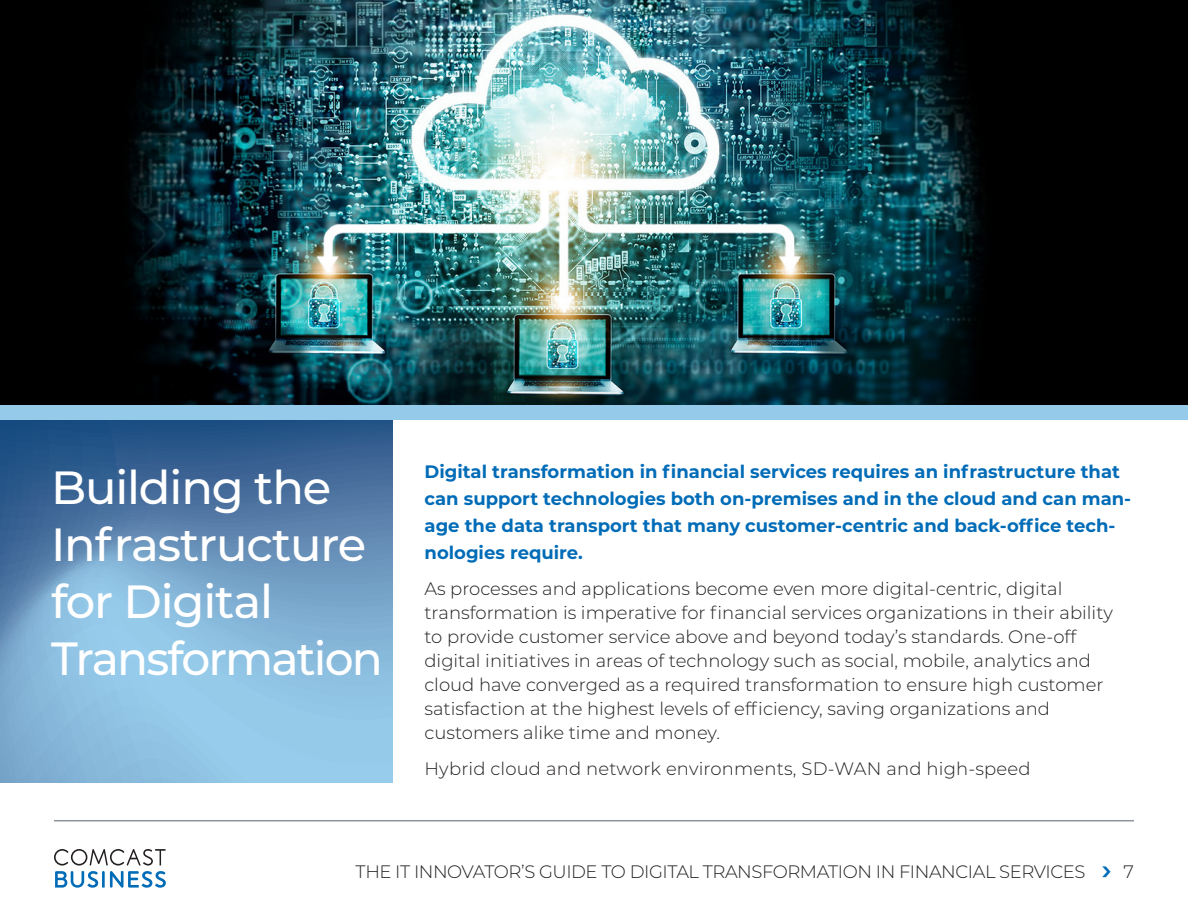
<style>
.page{position:relative;width:1188px;height:918px;background:#fff}
.page>*{position:absolute;margin:0;border:0;box-sizing:border-box;transform-origin:0 0}
._2_Headline_1{font:500 46.5px/57px "Montserrat";letter-spacing:-.025em;color:#fff}
.t1{font:700 30px "Proxima Nova";color:#006cb7}
._1_text{font:300 18px/24px "Montserrat";color:#231f20}
._1_text_first_para{font:700 18px/27px "Montserrat";color:#006cb7}
._2_Footer_headline{font:300 18px "Montserrat";letter-spacing:-.025em;color:#231f20}
.s1{font-family:"Montserrat";font-weight:300;font-size:18px;color:#231f20}
</style>
<div class="page">
<svg style="left:54px;top:849px;width:112px;height:39px"></svg>
<hr style="left:54px;top:820px;width:1080px;height:1px;background:#8f959d">
<img style="left:0;top:0;width:1188px;height:405px">
<svg style="left:0;top:419px;width:393px;height:364px;background:#6d9cc3"></svg>
<div style="left:0;top:405px;width:1188px;height:14px;background:#95caea"></div>
<p class="_2_Headline_1" style="left:51px;top:457px;width:333px">Building the<br>Infrastructure for Digital<br>Transformation</p>
<p class="_1_text_first_para" style="left:424px;top:457px;width:708px">Digital transformation in financial services requires an infrastructure that can support technologies both on-premises and in the cloud and can man&shy;age the data transport that many customer-centric and back-office tech&shy;nologies require.</p>
<p class="_1_text" style="left:424px;top:576px;width:690px">As processes and applications become even more digital-centric, digital transformation is imperative for financial services organizations in their ability to provide customer service above and beyond today’s standards. One-off digital initiatives in areas of technology such as social, mobile, analytics and cloud have converged as a required transformation to ensure high customer satisfaction at the highest levels of efficiency, saving organizations and customers alike time and money.</p>
<p class="_1_text" style="left:424px;top:756px;width:608px">Hybrid cloud and network environments, SD-WAN and high-speed</p>
<p class="_2_Footer_headline" style="left:356px;top:859px;width:731px">THE IT INNOVATOR’S GUIDE TO DIGITAL TRANSFORMATION IN FINANCIAL SERVICES</p>
<p class="t1" style="left:1102px;top:854px;width:34px">› <span class="s1">7</span></p>
</div>
